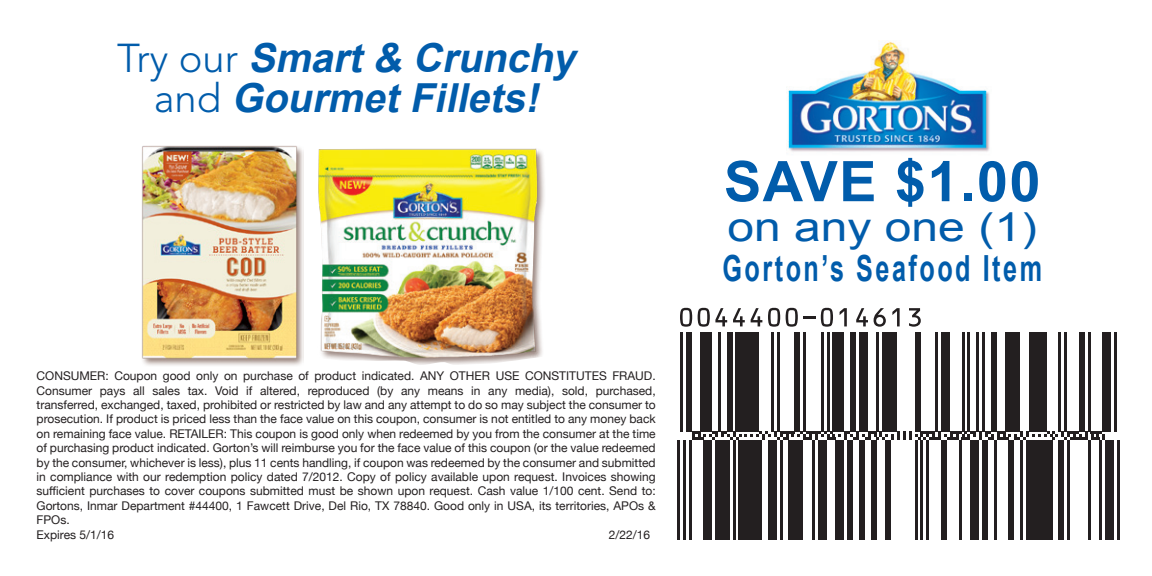
<style>
.page{position:relative;width:1152px;height:576px;background:#fff}
.page>*{position:absolute;margin:0;border:0;box-sizing:border-box;transform-origin:0 0}
.t1{font:700 56px "Arial";letter-spacing:.025em;color:#015cab}
.t2{font:italic 700 40px "Arial";color:#015cab}
.t3{font:40px "Arial";color:#015cab;scale:1.2 1}
.t4{font:700 36px "Arial";letter-spacing:.1em;color:#015cab;scale:.7 1}
.t5{font:12px/14.4px "Helvetica Neue";color:#231f20;text-align:justify}
.s1{font-family:"Avenir";font-weight:300;font-style:normal}
</style>
<div class="page">
<img style="left:142px;top:145px;width:161px;height:221px">
<img style="left:786px;top:41px;width:204px;height:111px">
<hr style="left:680px;top:332px;width:3px;height:99px;background:#231f20">
<div style="left:686px;top:332px;width:6px;height:99px;background:#231f20"></div>
<div style="left:701px;top:332px;width:11px;height:99px;background:#231f20"></div>
<hr style="left:718px;top:332px;width:3px;height:99px;background:#231f20">
<div style="left:727px;top:332px;width:6px;height:99px;background:#231f20"></div>
<div style="left:736px;top:332px;width:23px;height:99px;background:#231f20"></div>
<hr style="left:771px;top:332px;width:3px;height:99px;background:#231f20">
<hr style="left:777px;top:332px;width:3px;height:99px;background:#231f20">
<div style="left:795px;top:332px;width:5px;height:99px;background:#231f20"></div>
<hr style="left:803px;top:332px;width:3px;height:99px;background:#231f20">
<hr style="left:821px;top:332px;width:3px;height:99px;background:#231f20">
<hr style="left:827px;top:332px;width:2px;height:99px;background:#231f20">
<div style="left:833px;top:332px;width:11px;height:99px;background:#231f20"></div>
<div style="left:850px;top:332px;width:6px;height:99px;background:#231f20"></div>
<div style="left:859px;top:332px;width:9px;height:99px;background:#231f20"></div>
<hr style="left:877px;top:332px;width:2px;height:99px;background:#231f20">
<div style="left:883px;top:332px;width:14px;height:99px;background:#231f20"></div>
<div style="left:915px;top:332px;width:5px;height:99px;background:#231f20"></div>
<hr style="left:935px;top:332px;width:3px;height:99px;background:#231f20">
<div style="left:941px;top:332px;width:9px;height:99px;background:#231f20"></div>
<hr style="left:962px;top:332px;width:2px;height:99px;background:#231f20">
<hr style="left:968px;top:332px;width:2px;height:99px;background:#231f20">
<hr style="left:976px;top:332px;width:3px;height:99px;background:#231f20">
<hr style="left:982px;top:332px;width:3px;height:99px;background:#231f20">
<div style="left:991px;top:332px;width:6px;height:99px;background:#231f20"></div>
<div style="left:1006px;top:332px;width:14px;height:99px;background:#231f20"></div>
<div style="left:1029px;top:332px;width:17px;height:99px;background:#231f20"></div>
<hr style="left:1059px;top:332px;width:2px;height:99px;background:#231f20">
<hr style="left:1064px;top:332px;width:3px;height:99px;background:#231f20">
<div style="left:1079px;top:332px;width:6px;height:99px;background:#231f20"></div>
<hr style="left:1088px;top:332px;width:2px;height:99px;background:#231f20">
<div style="left:1103px;top:332px;width:8px;height:99px;background:#231f20"></div>
<hr style="left:1114px;top:332px;width:3px;height:99px;background:#231f20">
<svg style="left:692px;top:432px;width:413px;height:8px"></svg>
<hr style="left:677px;top:440px;width:3px;height:100px;background:#231f20">
<hr style="left:683px;top:440px;width:3px;height:100px;background:#231f20">
<hr style="left:689px;top:440px;width:3px;height:100px;background:#231f20">
<div style="left:704px;top:440px;width:8px;height:100px;background:#231f20"></div>
<div style="left:715px;top:440px;width:15px;height:100px;background:#231f20"></div>
<hr style="left:733px;top:440px;width:3px;height:100px;background:#231f20">
<div style="left:739px;top:440px;width:23px;height:100px;background:#231f20"></div>
<div style="left:768px;top:440px;width:9px;height:100px;background:#231f20"></div>
<hr style="left:780px;top:440px;width:2px;height:100px;background:#231f20">
<div style="left:789px;top:440px;width:14px;height:100px;background:#231f20"></div>
<hr style="left:812px;top:440px;width:3px;height:100px;background:#231f20">
<div style="left:818px;top:440px;width:8px;height:100px;background:#231f20"></div>
<div style="left:836px;top:440px;width:8px;height:100px;background:#231f20"></div>
<div style="left:847px;top:440px;width:6px;height:100px;background:#231f20"></div>
<div style="left:859px;top:440px;width:6px;height:100px;background:#231f20"></div>
<div style="left:871px;top:440px;width:5px;height:100px;background:#231f20"></div>
<div style="left:885px;top:440px;width:6px;height:100px;background:#231f20"></div>
<hr style="left:915px;top:440px;width:2px;height:100px;background:#231f20">
<hr style="left:921px;top:440px;width:2px;height:100px;background:#231f20">
<hr style="left:927px;top:440px;width:2px;height:100px;background:#231f20">
<div style="left:941px;top:440px;width:6px;height:100px;background:#231f20"></div>
<hr style="left:959px;top:440px;width:2px;height:100px;background:#231f20">
<div style="left:971px;top:440px;width:8px;height:100px;background:#231f20"></div>
<div style="left:982px;top:440px;width:6px;height:100px;background:#231f20"></div>
<hr style="left:994px;top:440px;width:3px;height:100px;background:#231f20">
<div style="left:1009px;top:440px;width:5px;height:100px;background:#231f20"></div>
<hr style="left:1020px;top:440px;width:3px;height:100px;background:#231f20">
<div style="left:1026px;top:440px;width:26px;height:100px;background:#231f20"></div>
<div style="left:1059px;top:440px;width:5px;height:100px;background:#231f20"></div>
<hr style="left:1067px;top:440px;width:3px;height:100px;background:#231f20">
<hr style="left:1088px;top:440px;width:2px;height:100px;background:#231f20">
<hr style="left:1100px;top:440px;width:2px;height:100px;background:#231f20">
<div style="left:1105px;top:440px;width:9px;height:100px;background:#231f20"></div>
<hr style="left:1117px;top:440px;width:3px;height:100px;background:#231f20">
<svg style="left:680px;top:308px;width:12px;height:19px"></svg>
<svg style="left:698px;top:308px;width:29px;height:19px"></svg>
<svg style="left:733px;top:308px;width:12px;height:18px"></svg>
<svg style="left:751px;top:308px;width:11px;height:18px"></svg>
<svg style="left:768px;top:308px;width:12px;height:19px"></svg>
<svg style="left:786px;top:308px;width:47px;height:19px"></svg>
<svg style="left:840px;top:308px;width:7px;height:18px"></svg>
<svg style="left:856px;top:308px;width:12px;height:18px"></svg>
<svg style="left:874px;top:308px;width:12px;height:19px"></svg>
<svg style="left:892px;top:308px;width:8px;height:18px"></svg>
<svg style="left:909px;top:308px;width:12px;height:19px"></svg>
<img style="left:318px;top:148px;width:227px;height:217px">
<p class="t2" style="left:117px;top:32px;width:470px"><span class="s1">Tr y o u r</span> Smart&amp; Crunchy</p>
<p class="t2" style="left:154px;top:72px;width:397px"><span class="s1">a n d</span> GourmetFillets!</p>
<p class="t5" style="left:37px;top:369px;width:621px">CONSUMER: Coupon good only on purchase of product indicated. ANY OTHER USE CONSTITUTES FRAUD.<br>Consumer pays all sales tax. Void if altered, reproduced (by any means in any media), sold, purchased, transferred, exchanged, taxed, prohibited or restricted by law and any attempt to do so may subject the consumer to prosecution. If product is priced less than the face value on this coupon, consumer is not entitled to any money back on remaining face value. RETAILER: This coupon is good only when redeemed by you from the consumer at the time of purchasing product indicated. Gorton’s will reimburse you for the face value of this coupon (or the value redeemed by the consumer, whichever is less), plus 11 cents handling, if coupon was redeemed by the consumer and submitted in compliance with our redemption policy dated 7/2012. Copy of policy available upon request. Invoices showing sufficient purchases to cover coupons submitted must be shown upon request. Cash value 1/100 cent. Send to:<br>Gortons, Inmar Department #44400, 1 Fawcett Drive, Del Rio, TX 78840. Good only in USA, its territories, APOs &amp; FPOs.</p>
<p class="t5" style="left:37px;top:528px;width:79px">Expires 5/1/16</p>
<p class="t5" style="left:609px;top:528px;width:43px">2/22/16</p>
<p class="t1" style="left:724px;top:145px;width:318px">SAVE $1.00</p>
<p class="t3" style="left:728px;top:201px;width:259px">on any one (1)</p>
<p class="t4" style="left:722px;top:245px;width:458px">Gorton’s Seafood Item</p>
</div>
